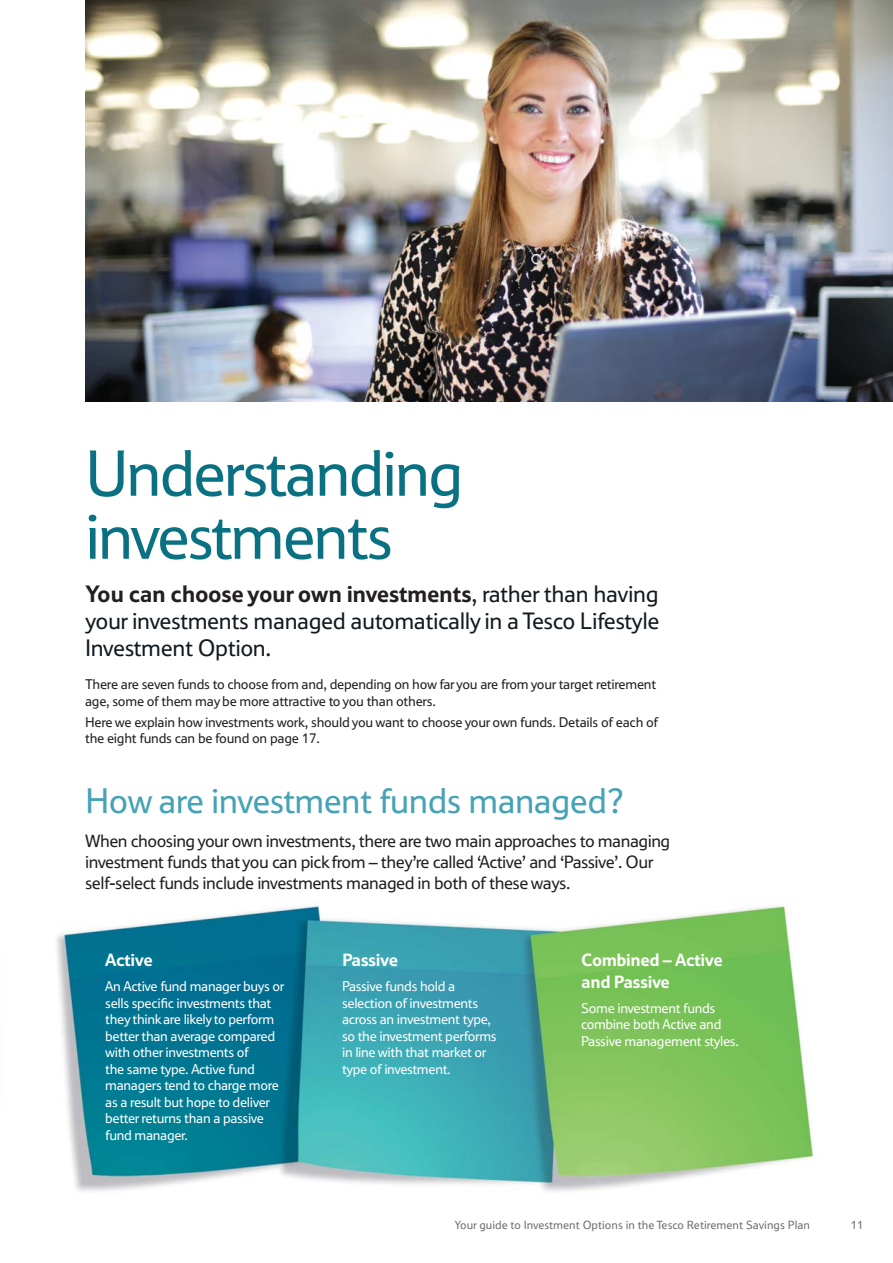
<style>
.page{position:relative;width:893px;height:1263px;background:#fff}
.page>*{position:absolute;margin:0;border:0;box-sizing:border-box;transform-origin:0 0}
.t1{font:66px/63px "Tesco";letter-spacing:-.04em;color:#097182}
.t2{font:36px "Tesco";letter-spacing:-.02em;color:#46a2b5}
.t3{font:24px/27px "Tesco";letter-spacing:-.02em;color:#121b21;text-align:justify}
.t4{font:18px/21px "Tesco";letter-spacing:-.03em;color:#231f20}
.t5{font:700 18px/21.6px "Tesco";letter-spacing:-.025em;color:#fff}
.t6{font:14.25px/16.5px "Tesco";letter-spacing:-.025em;color:#fff}
.t7{font:14.25px/16.5px "Tesco";letter-spacing:-.02em;color:#231f20}
.t8{font:12px "Tesco";color:#6d6e70}
.s1{font-weight:700;color:#231f20}
</style>
<div class="page">
<img style="left:56px;top:905px;width:758px;height:287px">
<img style="left:85px;top:0;width:807px;height:402px">
<h1 class="t1" style="left:85px;top:441px;width:380px">Understanding investments</h1>
<h3 class="t3" style="left:85px;top:580px;width:576px"><span class="s1">You can choose your own investments</span>, rather than having your investments managed automatically in a Tesco Lifestyle Investment Option.</h3>
<p class="t7" style="left:85px;top:676px;width:572px">There are seven funds to choose from and, depending on how far you are from your target retirement age, some of them may be more attractive to you than others.</p>
<p class="t7" style="left:85px;top:713px;width:574px">Here we explain how investments work, should you want to choose your own funds. Details of each of the eight funds can be found on page 17.</p>
<h2 class="t2" style="left:85px;top:780px;width:541px">How are investment funds managed?</h2>
<p class="t4" style="left:85px;top:830px;width:586px">When choosing your own investments, there are two main approaches to managing investment funds that you can pick from – they’re called ‘Active’ and ‘Passive’. Our self-select funds include investments managed in both of these ways.</p>
<p class="t5" style="left:105px;top:949px;width:49px">Active</p>
<p class="t6" style="left:105px;top:978px;width:181px">An Active fund manager buys or sells specific investments that they think are likely to perform better than average compared with other investments of<br>the same type. Active fund managers tend to charge more as a result but hope to deliver better returns than a passive fund manager.</p>
<p class="t5" style="left:342px;top:949px;width:58px">Passive</p>
<p class="t6" style="left:342px;top:978px;width:156px">Passive funds hold a selection of investments across an investment type, so the investment performs in line with that market or type of investment.</p>
<p class="t5" style="left:581px;top:949px;width:143px">Combined – Active and Passive</p>
<p class="t6" style="left:581px;top:1000px;width:159px">Some investment funds combine both Active and<br>Passive management styles.</p>
<p class="t8" style="left:455px;top:1218px;width:356px">Your guide to Investment Options in the Tesco Retirement Savings Plan</p>
<p class="t8" style="left:850px;top:1218px;width:14px">11</p>
</div>
